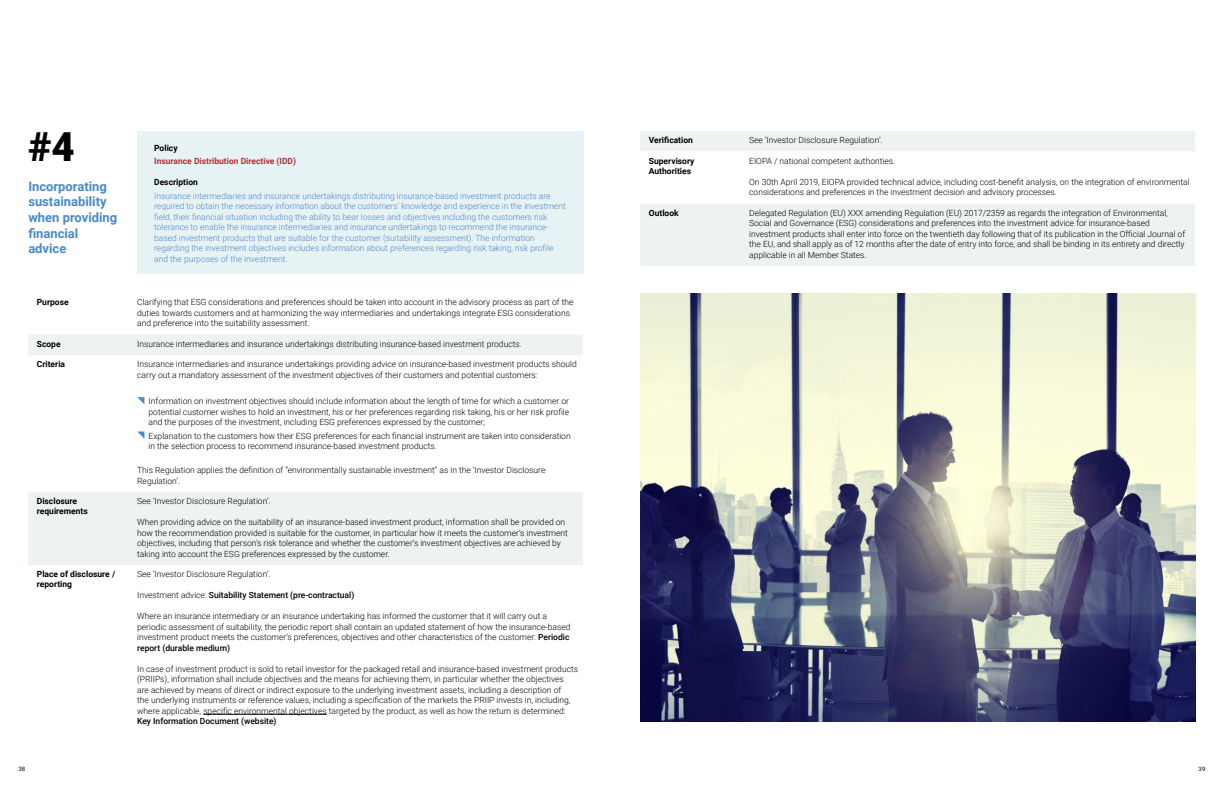
<style>
.page{position:relative;width:1224px;height:792px;background:#fff}
.page>*{position:absolute;margin:0;border:0;box-sizing:border-box;transform-origin:0 0}
.t1{font:900 40px "Roboto";color:#000}
.t2{font:700 13px/15.6px "Roboto";color:#4a8ac8}
.t3{font:300 8.5px/10.5px "Roboto";color:#000}
.t4{font:300 8.5px/10.5px "Roboto";color:#4a8ac8}
.t5{font:700 8.5px/10.2px "Roboto";color:#000}
.t6{font:500 8.5px "Roboto";color:#000}
.t7{font:700 8.5px "Roboto";color:#b42e34}
.t8{font:6px "Roboto";color:#000}
.s1{font-weight:300}
.s2{font-weight:500}
</style>
<div class="page">
<div style="left:137px;top:131px;width:447px;height:142px;background:#e7f2f5"></div>
<svg style="left:28px;top:335px;width:555px;height:230px"></svg>
<svg style="left:137px;top:397px;width:7px;height:7px"></svg>
<svg style="left:137px;top:432px;width:7px;height:7px"></svg>
<hr style="left:203px;top:714px;width:124px;height:1px;background:#000">
<div style="left:640px;top:131px;width:555px;height:135px;background:#eef2f3"></div>
<svg style="left:640px;top:152px;width:555px;height:52px"></svg>
<img style="left:640px;top:293px;width:556px;height:429px">
<h1 class="t1" style="left:28px;top:119px;width:48px">#4</h1>
<h2 class="t2" style="left:28px;top:178px;width:90px">Incorporating sustainability when providing financial advice</h2>
<p class="t5" style="left:154px;top:143px;width:25px">Policy</p>
<p class="t7" style="left:154px;top:155px;width:143px">Insurance Distribution Directive (IDD)</p>
<p class="t5" style="left:154px;top:177px;width:45px">Description</p>
<p class="t4" style="left:154px;top:190px;width:413px">Insurance intermediaries and insurance undertakings distributing insurance-based investment products are required to obtain the necessary information about the customers’ knowledge and experience in the investment field, their financial situation including the ability to bear losses and objectives including the customers risk tolerance to enable the insurance intermediaries and insurance undertakings to recommend the insurance&shy;based investment products that are suitable for the customer (suitability assessment). The information regarding the investment objectives includes information about preferences regarding risk taking, risk profile and the purposes of the investment.</p>
<p class="t5" style="left:37px;top:297px;width:33px">Purpose</p>
<p class="t3" style="left:137px;top:297px;width:438px">Clarifying that ESG considerations and preferences should be taken into account in the advisory process as part of the duties towards customers and at harmonizing the way intermediaries and undertakings integrate ESG considerations and preference into the suitability assessment.</p>
<p class="t5" style="left:37px;top:338px;width:25px">Scope</p>
<p class="t3" style="left:137px;top:338px;width:386px">Insurance intermediaries and insurance undertakings distributing insurance-based investment products.</p>
<p class="t5" style="left:37px;top:359px;width:30px">Criteria</p>
<p class="t3" style="left:137px;top:359px;width:441px">Insurance intermediaries and insurance undertakings providing advice on insurance-based investment products should carry out a mandatory assessment of the investment objectives of their customers and potential customers:</p>
<p class="t3" style="left:149px;top:396px;width:422px;text-align:justify">Information on investment objectives should include information about the length of time for which a customer or potential customer wishes to hold an investment, his or her preferences regarding risk taking, his or her risk profile and the purposes of the investment, including ESG preferences expressed by the customer;</p>
<p class="t3" style="left:149px;top:430px;width:424px">Explanation to the customers how their ESG preferences for each financial instrument are taken into consideration in the selection process to recommend insurance-based investment products.</p>
<p class="t3" style="left:137px;top:465px;width:410px">This Regulation applies the definition of “environmentally sustainable investment” as in the ‘Investor Disclosure<br>Regulation’.</p>
<p class="t5" style="left:37px;top:496px;width:53px">Disclosure requirements</p>
<p class="t3" style="left:137px;top:496px;width:135px">See ‘Investor Disclosure Regulation’.</p>
<p class="t3" style="left:137px;top:517px;width:432px">When providing advice on the suitability of an insurance-based investment product, information shall be provided on how the recommendation provided is suitable for the customer, in particular how it meets the customer's investment objectives, including that person's risk tolerance and whether the customer’s investment objectives are achieved by taking into account the ESG preferences expressed by the customer.</p>
<p class="t5" style="left:37px;top:569px;width:80px">Place of disclosure / reporting</p>
<p class="t3" style="left:137px;top:569px;width:135px">See ‘Investor Disclosure Regulation’.</p>
<p class="t6" style="left:137px;top:589px;width:219px"><span class="s1">Investment advice:</span> Suitability Statement (pre-contractual)</p>
<p class="t3" style="left:137px;top:611px;width:435px">Where an insurance intermediary or an insurance undertaking has informed the customer that it will carry out a periodic assessment of suitability, the periodic report shall contain an updated statement of how the insurance-based investment product meets the customer’s preferences, objectives and other characteristics of the customer: <span class="s2">Periodic report (durable medium)</span></p>
<p class="t3" style="left:137px;top:663px;width:442px">In case of investment product is sold to retail investor for the packaged retail and insurance-based investment products (PRIIPs), information shall include objectives and the means for achieving them, in particular whether the objectives<br>are achieved by means of direct or indirect exposure to the underlying investment assets, including a description of<br>the underlying instruments or reference values, including a specification of the markets the PRIIP invests in, including, where applicable, specific environmental objectives targeted by the product, as well as how the return is determined:</p>
<p class="t6" style="left:137px;top:715px;width:141px">Key Information Document (website)</p>
<p class="t5" style="left:649px;top:135px;width:46px">Verification</p>
<p class="t3" style="left:749px;top:134px;width:135px">See ‘Investor Disclosure Regulation’.</p>
<p class="t5" style="left:649px;top:155px;width:47px">Supervisory<br>Authorities</p>
<p class="t3" style="left:749px;top:155px;width:147px">EIOPA / national competent authorities.</p>
<p class="t3" style="left:749px;top:176px;width:442px">On 30th April 2019, EIOPA provided technical advice, including cost-benefit analysis, on the integration of environmental considerations and preferences in the investment decision and advisory processes.</p>
<p class="t5" style="left:649px;top:207px;width:31px">Outlook</p>
<p class="t3" style="left:749px;top:207px;width:437px">Delegated Regulation (EU) XXX amending Regulation (EU) 2017/2359 as regards the integration of Environmental, Social and Governance (ESG) considerations and preferences into the investment advice for insurance-based investment products shall enter into force on the twentieth day following that of its publication in the Official Journal of the EU, and shall apply as of 12 months after the date of entry into force, and shall be binding in its entirety and directly applicable in all Member States.</p>
<p class="t8" style="left:19px;top:765px;width:8px">38</p>
<p class="t8" style="left:1199px;top:765px;width:8px">39</p>
</div>
